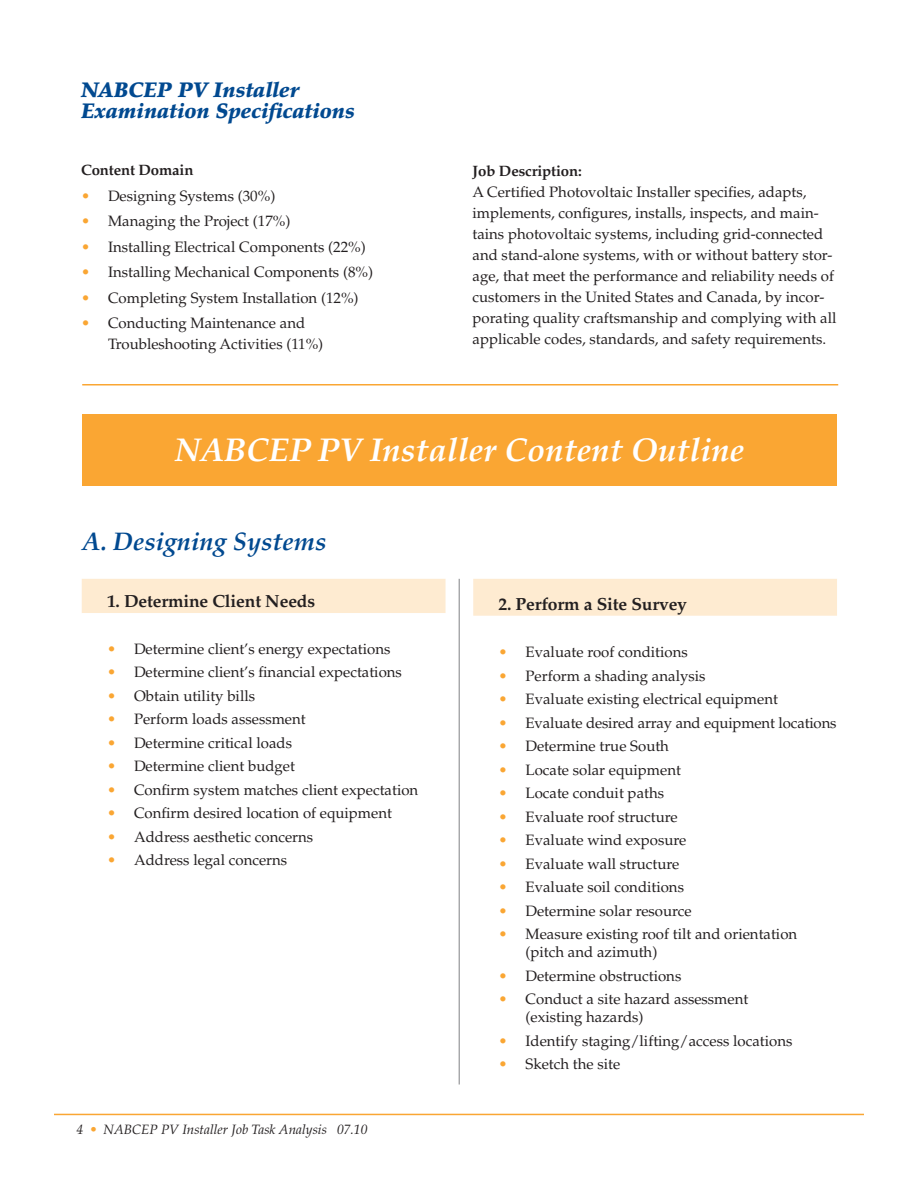
<style>
.page{position:relative;width:918px;height:1188px;background:#fff}
.page>*{position:absolute;margin:0;border:0;box-sizing:border-box;transform-origin:0 0}
.t1{font:33px "Palatino Bold Italic Os F";color:#fff}
.t2{font:25.5px "Palatino Bold Italic Os F";color:#014990}
.t3{font:italic 900 21px/21px "Palatino";color:#014990}
.t4{font:700 17.55px "Palatino";letter-spacing:-.01em;color:#231f20}
.t5{font:15px/21px "Palatino";color:#231f20}
.t6{font:700 15px "Palatino";letter-spacing:-.01em;color:#231f20}
.t7{font:italic 13.5px "Palatino";color:#231f20}
.s1{color:#faa633}
</style>
<div class="page">
<hr style="left:54px;top:1114px;width:810px;height:1px;background:#faa633">
<div style="left:82px;top:415px;width:755px;height:71px;background:#faa633"></div>
<hr style="left:82px;top:384px;width:756px;height:2px;background:#faa633">
<hr style="left:459px;top:579px;width:1px;height:506px;background:#808285">
<div style="left:82px;top:579px;width:364px;height:34px;background:#feebd1"></div>
<div style="left:473px;top:579px;width:364px;height:37px;background:#feebd1"></div>
<h3 class="t3" style="left:81px;top:80px;width:275px">NABCEP PV Installer<br>Examination Specifications</h3>
<p class="t6" style="left:81px;top:161px;width:114px">Content Domain</p>
<p class="t5" style="left:81px;top:185px;width:196px"><span class="s1">•</span> Designing Systems (30%)</p>
<p class="t5" style="left:81px;top:211px;width:211px"><span class="s1">•</span> Managing the Project (17%)</p>
<p class="t5" style="left:81px;top:236px;width:286px"><span class="s1">•</span> Installing Electrical Components (22%)</p>
<p class="t5" style="left:81px;top:262px;width:294px"><span class="s1">•</span> Installing Mechanical Components (8%)</p>
<p class="t5" style="left:81px;top:287px;width:279px"><span class="s1">•</span> Completing System Installation (12%)</p>
<p class="t5" style="left:108px;top:313px;width:217px;text-indent:-27px"><span class="s1">•</span> Conducting Maintenance and<br>Troubleshooting Activities (11%)</p>
<p class="t6" style="left:472px;top:162px;width:111px">Job Description:</p>
<p class="t5" style="left:472px;top:182px;width:366px">A Certified Photovoltaic Installer specifies, adapts, implements, configures, installs, inspects, and main&shy;tains photovoltaic systems, including grid-connected and stand-alone systems, with or without battery stor&shy;age, that meet the performance and reliability needs of customers in the United States and Canada, by incor&shy;porating quality craftsmanship and complying with all applicable codes, standards, and safety requirements.</p>
<h1 class="t1" style="left:175px;top:431px;width:571px">NABCEP PV Installer Content Outline</h1>
<h2 class="t2" style="left:82px;top:526px;width:246px">A. Designing Systems</h2>
<p class="t4" style="left:107px;top:591px;width:210px">1. Determine Client Needs</p>
<p class="t5" style="left:107px;top:639px;width:285px"><span class="s1">•</span> Determine client’s energy expectations</p>
<p class="t5" style="left:107px;top:662px;width:296px"><span class="s1">•</span> Determine client’s financial expectations</p>
<p class="t5" style="left:107px;top:686px;width:150px"><span class="s1">•</span> Obtain utility bills</p>
<p class="t5" style="left:107px;top:709px;width:200px"><span class="s1">•</span> Perform loads assessment</p>
<p class="t5" style="left:107px;top:733px;width:187px"><span class="s1">•</span> Determine critical loads</p>
<p class="t5" style="left:107px;top:756px;width:189px"><span class="s1">•</span> Determine client budget</p>
<p class="t5" style="left:107px;top:780px;width:313px"><span class="s1">•</span> Confirm system matches client expectation</p>
<p class="t5" style="left:107px;top:803px;width:287px"><span class="s1">•</span> Confirm desired location of equipment</p>
<p class="t5" style="left:107px;top:827px;width:208px"><span class="s1">•</span> Address aesthetic concerns</p>
<p class="t5" style="left:107px;top:850px;width:182px"><span class="s1">•</span> Address legal concerns</p>
<p class="t7" style="left:77px;top:1121px;width:292px">4 <span class="s1">•</span> NABCEP PV Installer Job Task Analysis 07.10</p>
<p class="t4" style="left:499px;top:593px;width:190px">2. Perform a Site Survey</p>
<p class="t5" style="left:499px;top:641px;width:191px"><span class="s1">•</span> Evaluate roof conditions</p>
<p class="t5" style="left:499px;top:665px;width:208px"><span class="s1">•</span> Perform a shading analysis</p>
<p class="t5" style="left:499px;top:689px;width:281px"><span class="s1">•</span> Evaluate existing electrical equipment</p>
<p class="t5" style="left:499px;top:712px;width:340px"><span class="s1">•</span> Evaluate desired array and equipment locations</p>
<p class="t5" style="left:499px;top:736px;width:172px"><span class="s1">•</span> Determine true South</p>
<p class="t5" style="left:499px;top:759px;width:184px"><span class="s1">•</span> Locate solar equipment</p>
<p class="t5" style="left:499px;top:783px;width:167px"><span class="s1">•</span> Locate conduit paths</p>
<p class="t5" style="left:499px;top:806px;width:181px"><span class="s1">•</span> Evaluate roof structure</p>
<p class="t5" style="left:499px;top:830px;width:189px"><span class="s1">•</span> Evaluate wind exposure</p>
<p class="t5" style="left:499px;top:853px;width:182px"><span class="s1">•</span> Evaluate wall structure</p>
<p class="t5" style="left:499px;top:877px;width:187px"><span class="s1">•</span> Evaluate soil conditions</p>
<p class="t5" style="left:499px;top:900px;width:195px"><span class="s1">•</span> Determine solar resource</p>
<p class="t5" style="left:526px;top:925px;width:273px;line-height:18px;text-indent:-27px"><span class="s1">•</span> Measure existing roof tilt and orientation (pitch and azimuth)</p>
<p class="t5" style="left:499px;top:965px;width:184px"><span class="s1">•</span> Determine obstructions</p>
<p class="t5" style="left:526px;top:990px;width:224px;line-height:18px;text-indent:-27px"><span class="s1">•</span> Conduct a site hazard assessment (existing hazards)</p>
<p class="t5" style="left:499px;top:1030px;width:295px"><span class="s1">•</span> Identify staging/lifting/access locations</p>
<p class="t5" style="left:499px;top:1054px;width:123px"><span class="s1">•</span> Sketch the site</p>
</div>
